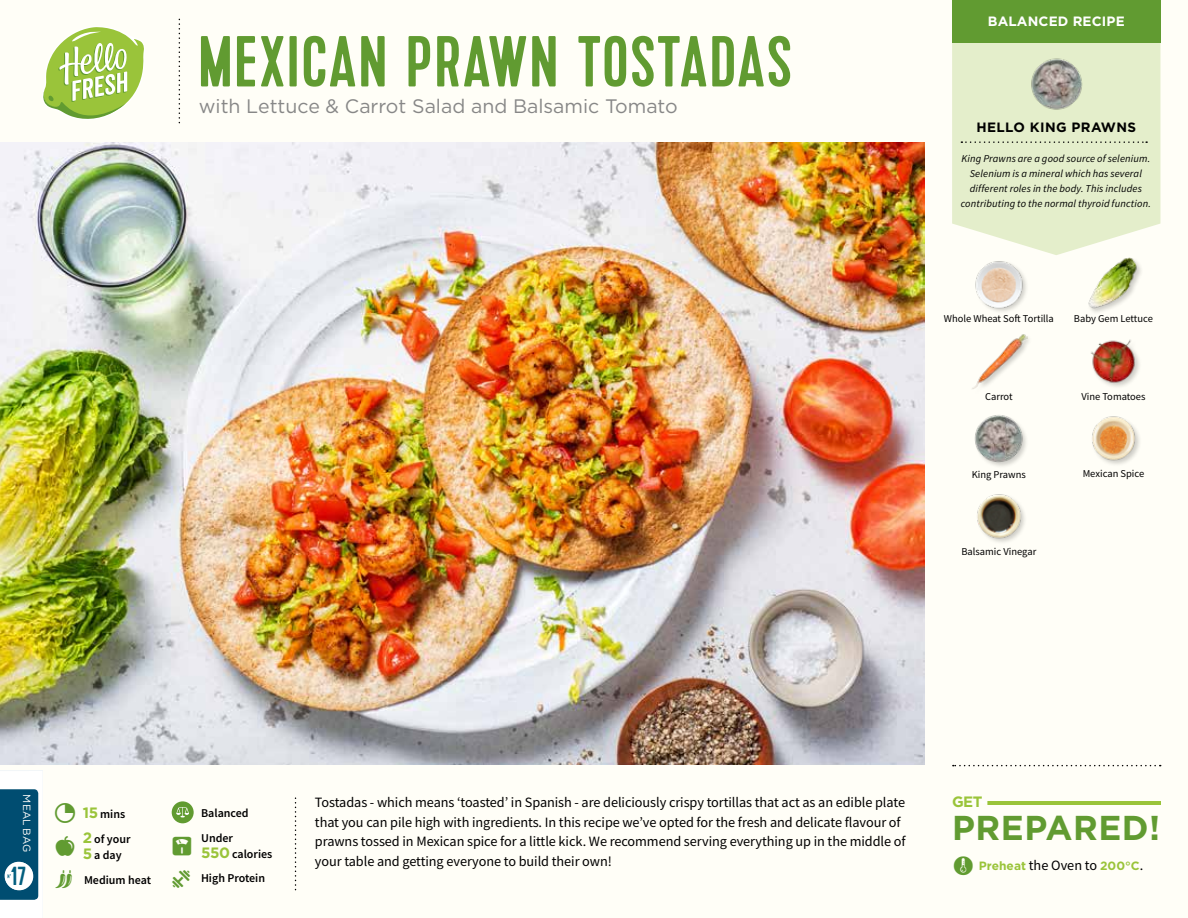
<style>
.page{position:relative;width:1188px;height:918px;background:#fffef7}
.page>*{position:absolute;margin:0;border:0;box-sizing:border-box;transform-origin:0 0}
.t1{font:72px "Kapra";letter-spacing:.04em;color:#619b31}
.t2{font:700 34.5px "Gotham";letter-spacing:.015em;color:#619b31}
.t3{font:26.1px "Kapra";color:#025e7e}
.t4{font:19.5px "Gotham";color:#878787}
.t5{font:700 15px "Gotham";color:#9ac43a}
.t6{font:14.25px/19.5px "Source Sans Pro";letter-spacing:-.005em;color:#000}
.t7{font:700 13.5px "Gotham";letter-spacing:.03em;color:#000}
.t8{font:700 13.5px "Gotham";letter-spacing:.01em;color:#fff}
.t9{font:600 12px/15.8px "Source Sans Pro";color:#000}
.t10{font:700 12px "Gotham";color:#9ac43a}
.t11{font:italic 10.5px/14.7px "Source Sans Pro";letter-spacing:.015em;color:#000;text-align:center}
.t12{font:10.5px "Source Sans Pro";color:#000}
.t13{font:10.5px "Gotham";letter-spacing:-.005em;color:#fffefb}
.s1{color:#619b31}
.s2{font-family:"Gotham";font-weight:700;font-size:15px;color:#9ac43a}
.s3{color:#fff}
.s4{font-family:"Source Sans Pro";font-weight:400;font-size:14.25px;color:#000}
</style>
<div class="page">
<svg style="left:43px;top:27px;width:101px;height:92px"></svg>
<img style="left:0;top:142px;width:925px;height:623px">
<img style="left:1091px;top:339px;width:48px;height:48px">
<img style="left:1092px;top:416px;width:48px;height:48px">
<img style="left:972px;top:334px;width:55px;height:55px">
<img style="left:974px;top:415px;width:52px;height:51px">
<img style="left:1088px;top:257px;width:53px;height:55px">
<img style="left:975px;top:261px;width:51px;height:51px">
<img style="left:977px;top:494px;width:48px;height:48px">
<svg style="left:0;top:789px;width:39px;height:111px;background:#2b6b89"></svg>
<hr style="left:952px;top:801px;width:208px;height:4px;background:#9ac43a">
<div style="left:952px;top:797px;width:35px;height:11px;background:#fffef7"></div>
<svg style="left:953px;top:765px;width:208px;height:1px"></svg>
<div style="left:172px;top:801px;width:22px;height:22px;background:#619b31;border-radius:50%"></div>
<svg style="left:176px;top:807px;width:13px;height:10px"></svg>
<svg style="left:952px;top:43px;width:208px;height:212px;background:#e6efce"></svg>
<svg style="left:961px;top:141px;width:186px;height:2px"></svg>
<img style="left:1027px;top:53px;width:61px;height:61px">
<div style="left:952px;top:0;width:208px;height:43px;background:#619b31"></div>
<h1 class="t1" style="left:199px;top:20px;width:594px">MEXICAN PRAWN TOSTADAS</h1>
<h3 class="t4" style="left:199px;top:95px;width:480px">with Lettuce &amp; Carrot Salad and Balsamic Tomato</h3>
<p class="t8" style="left:988px;top:12px;width:138px">BALANCED RECIPE</p>
<p class="t7" style="left:976px;top:119px;width:161px">HELLO KING PRAWNS</p>
<p class="t11" style="left:961px;top:152px;width:192px">King Prawns are a good source of selenium.<br>Selenium is a mineral which has several different roles in the body. This includes contributing to the normal thyroid function.</p>
<p class="t12" style="left:944px;top:312px;width:112px">Whole Wheat Soft Tortilla</p>
<p class="t12" style="left:1074px;top:312px;width:81px">Baby Gem Lettuce</p>
<p class="t12" style="left:985px;top:390px;width:29px">Carrot</p>
<p class="t12" style="left:1081px;top:389px;width:66px">Vine Tomatoes</p>
<p class="t12" style="left:972px;top:467px;width:56px">King Prawns</p>
<p class="t12" style="left:1083px;top:467px;width:63px">Mexican Spice</p>
<p class="t12" style="left:961px;top:545px;width:76px">Balsamic Vinegar</p>
<p class="t13" style="left:33px;top:794px;width:59px;rotate:90deg">MEAL BAG</p>
<h3 class="t3" style="left:11px;top:861px;width:16px">17</h3>
<p class="t9" style="left:53px;top:806px;width:74px"><span class="s1">✓</span> <span class="s2">15</span> mins</p>
<p class="t9" style="left:83px;top:831px;width:49px"><span class="s2">2</span> of your<br><span class="s2">5</span> a day</p>
<p class="t9" style="left:84px;top:872px;width:69px">Medium heat</p>
<p class="t9" style="left:201px;top:800px;width:49px;line-height:25px">Balanced<br>Under</p>
<p class="t9" style="left:201px;top:846px;width:73px"><span class="s2">550</span> calories</p>
<p class="t9" style="left:201px;top:870px;width:66px">High Protein</p>
<p class="t6" style="left:315px;top:793px;width:592px">Tostadas - which means ‘toasted’ in Spanish - are deliciously crispy tortillas that act as an edible plate that you can pile high with ingredients. In this recipe we’ve opted for the fresh and delicate flavour of prawns tossed in Mexican spice for a little kick. We recommend serving everything up in the middle of your table and getting everyone to build their own!</p>
<p class="t5" style="left:952px;top:792px;width:36px">GET<span class="s3">-</span></p>
<h2 class="t2" style="left:952px;top:805px;width:210px">PREPARED!</h2>
<p class="t10" style="left:979px;top:857px;width:166px">Preheat <span class="s4">the Oven to</span> 200°C<span class="s4">.</span></p>
</div>
